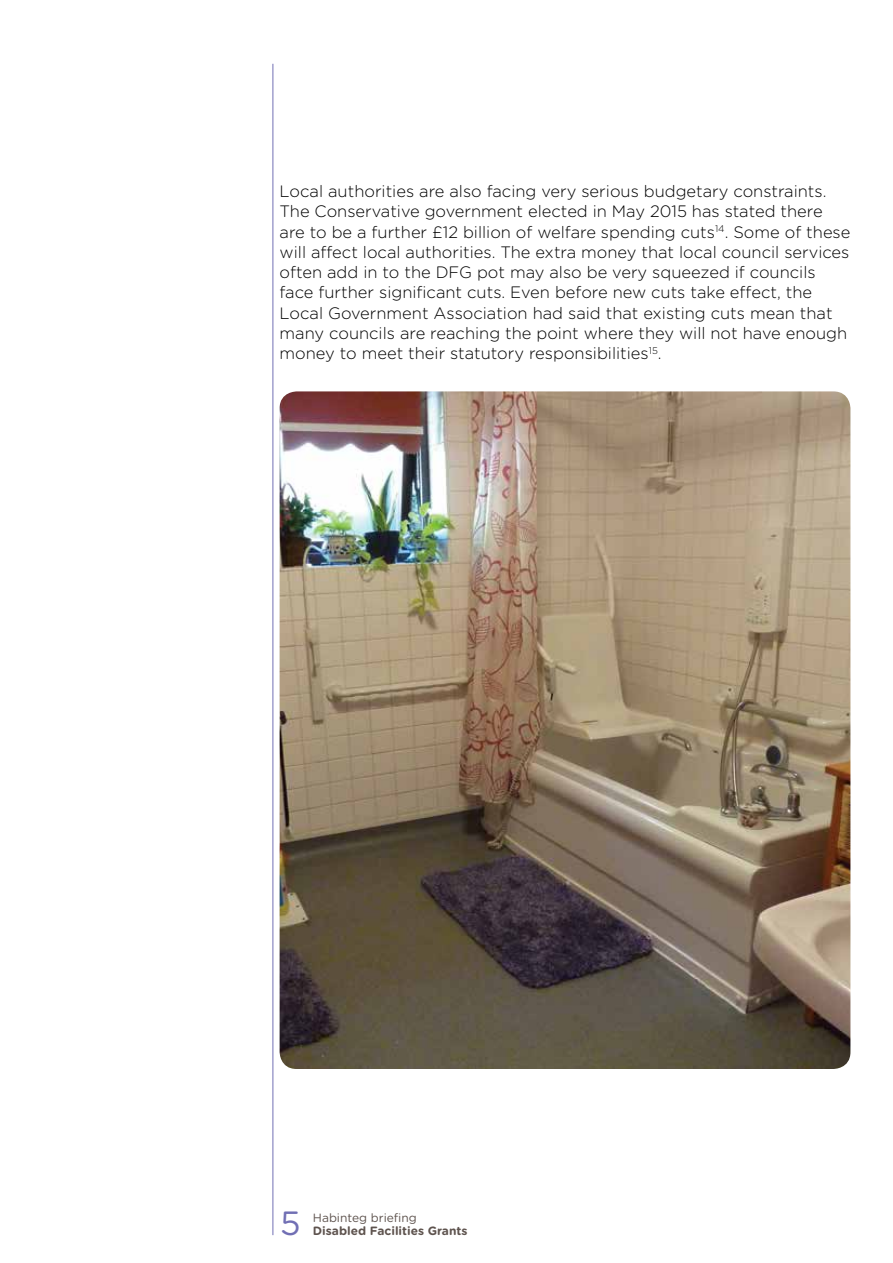
<style>
.page{position:relative;width:893px;height:1263px;background:#fff}
.page>*{position:absolute;margin:0;border:0;box-sizing:border-box;transform-origin:0 0}
.t1{font:33.6px "Gotham Rounded";color:#716fb4}
.t2{font:300 16.5px/20.2px "Gotham Rounded";color:#000}
.t3{font:700 12px "Gotham Rounded";color:#5e534e}
.t4{font:12px "Gotham Rounded";color:#5e534e}
</style>
<div class="page">
<img style="left:280px;top:391px;width:570px;height:678px">
<hr style="left:273px;top:64px;width:1px;height:1171px;background:#716fb4">
<p class="t2" style="left:280px;top:180px;width:572px">Local authorities are also facing very serious budgetary constraints.<br>The Conservative government elected in May 2015 has stated there are to be a further £12 billion of welfare spending cuts<sup>14</sup>. Some of these will affect local authorities. The extra money that local council services often add in to the DFG pot may also be very squeezed if councils face further significant cuts. Even before new cuts take effect, the Local Government Association had said that existing cuts mean that many councils are reaching the point where they will not have enough money to meet their statutory responsibilities<sup>15</sup>.</p>
<h1 class="t1" style="left:280px;top:1200px;width:22px">5</h1>
<p class="t4" style="left:313px;top:1209px;width:105px">Habinteg briefing</p>
<p class="t3" style="left:313px;top:1222px;width:156px">Disabled Facilities Grants</p>
</div>
